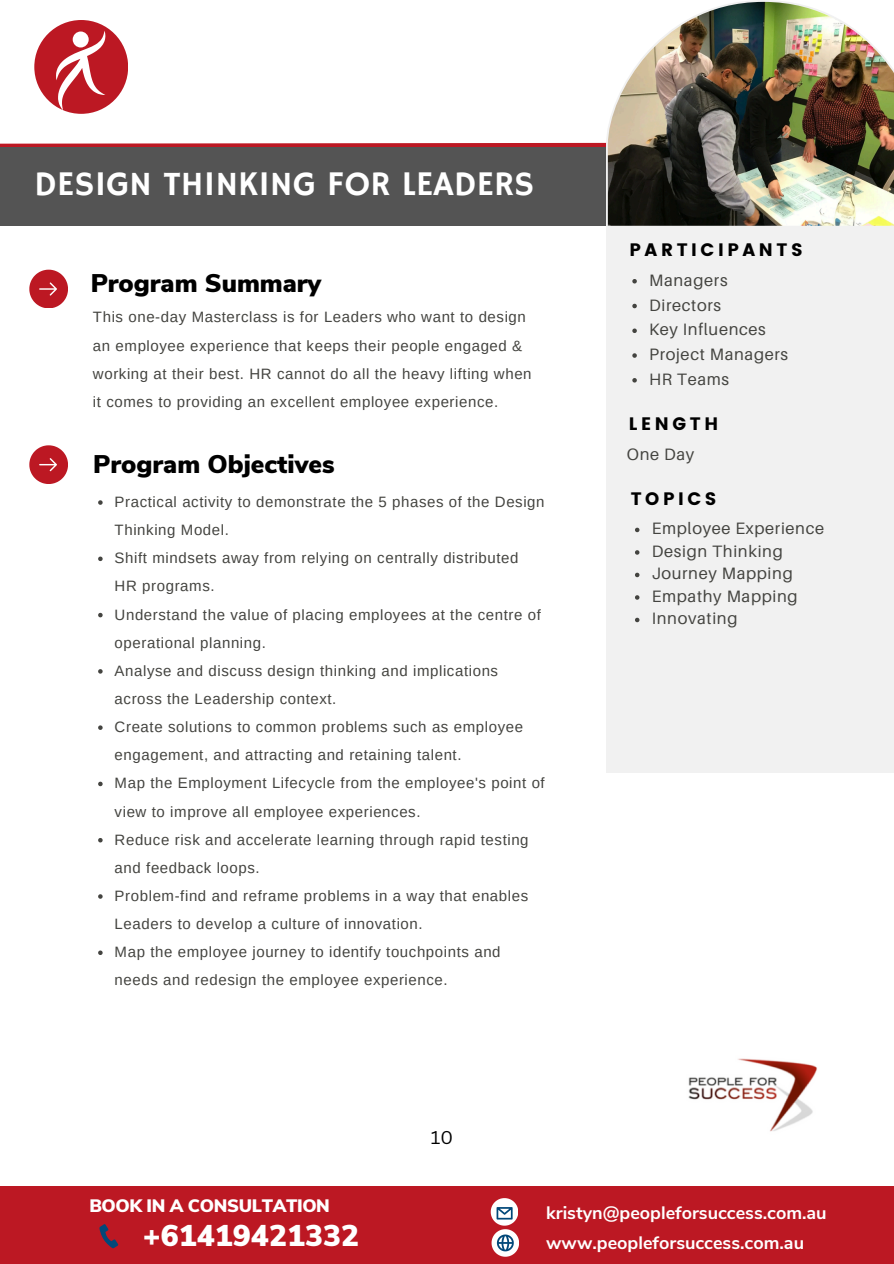
<style>
.page{position:relative;width:894px;height:1264px;background:#fff}
.page>*{position:absolute;margin:0;border:0;box-sizing:border-box;transform-origin:0 0}
.t1{font:34.5px "Hammersmith One";color:#fff}
.t2{font:900 30px "Nunito Sans";color:#fff}
.t3{font:900 25.5px "Nunito Sans";color:#000}
.t4{font:700 18px "Nunito Sans";color:#fff}
.t5{font:18px "Poppins";letter-spacing:.2em;color:#000}
.t6{font:900 18px "Nunito Sans";letter-spacing:-.02em;color:#fff}
.t7{font:18px "Canva Sans";color:#000}
.t8{font:16.5px "Aileron";letter-spacing:.04em;color:#444440}
.t9{font:15px/28.2px "Arimo";letter-spacing:.04em;color:#444440}
</style>
<div class="page">
<svg style="left:29px;top:445px;width:39px;height:38px"></svg>
<div style="left:605px;top:228px;width:288px;height:544px;background:#f1f1f1"></div>
<svg style="left:0;top:142px;width:605px;height:5px"></svg>
<div style="left:0;top:147px;width:893px;height:78px;background:#545454"></div>
<img style="left:605px;top:0;width:288px;height:228px">
<svg style="left:29px;top:270px;width:39px;height:38px"></svg>
<svg style="left:632px;top:279px;width:4px;height:4px"></svg>
<svg style="left:632px;top:304px;width:4px;height:4px"></svg>
<svg style="left:632px;top:328px;width:4px;height:5px"></svg>
<svg style="left:632px;top:353px;width:4px;height:5px"></svg>
<svg style="left:632px;top:378px;width:4px;height:4px"></svg>
<svg style="left:635px;top:527px;width:4px;height:5px"></svg>
<svg style="left:635px;top:550px;width:4px;height:4px"></svg>
<svg style="left:635px;top:572px;width:4px;height:5px"></svg>
<svg style="left:635px;top:595px;width:4px;height:4px"></svg>
<svg style="left:635px;top:617px;width:4px;height:5px"></svg>
<svg style="left:98px;top:500px;width:5px;height:5px"></svg>
<svg style="left:98px;top:556px;width:5px;height:5px"></svg>
<svg style="left:98px;top:613px;width:5px;height:4px"></svg>
<svg style="left:98px;top:669px;width:5px;height:4px"></svg>
<svg style="left:98px;top:725px;width:5px;height:5px"></svg>
<svg style="left:98px;top:781px;width:5px;height:5px"></svg>
<svg style="left:98px;top:838px;width:5px;height:4px"></svg>
<svg style="left:98px;top:894px;width:5px;height:4px"></svg>
<svg style="left:98px;top:950px;width:5px;height:5px"></svg>
<img style="left:688px;top:1058px;width:129px;height:74px">
<div style="left:0;top:1186px;width:893px;height:77px;background:#bc1823"></div>
<svg style="left:99px;top:1224px;width:20px;height:24px"></svg>
<svg style="left:490px;top:1198px;width:28px;height:58px"></svg>
<div style="left:34px;top:20px;width:94px;height:94px;background:#bc1823;border-radius:50%"></div>
<svg style="left:56px;top:31px;width:49px;height:79px"></svg>
<p class="t1" style="left:34px;top:164px;width:501px">DESIGN THINKING FOR LEADERS</p>
<p class="t3" style="left:91px;top:267px;width:232px">Program Summary</p>
<p class="t9" style="left:93px;top:303px;width:440px">This one-day Masterclass is for Leaders who want to design an employee experience that keeps their people engaged &amp; working at their best. HR cannot do all the heavy lifting when it comes to providing an excellent employee experience.</p>
<p class="t5" style="left:629px;top:239px;width:175px">PARTICIPANTS</p>
<h3 class="t8" style="left:649px;top:270px;width:80px">Managers</h3>
<p class="t8" style="left:649px;top:294px;width:73px">Directors</p>
<p class="t8" style="left:649px;top:319px;width:118px">Key Influences</p>
<h3 class="t8" style="left:649px;top:344px;width:140px">Project Managers</h3>
<p class="t8" style="left:649px;top:369px;width:81px">HR Teams</p>
<p class="t5" style="left:628px;top:413px;width:91px">LENGTH</p>
<h1 class="t3" style="left:93px;top:447px;width:243px">Program Objectives</h1>
<p class="t8" style="left:626px;top:444px;width:69px">One Day</p>
<p class="t9" style="left:115px;top:488px;width:431px">Practical activity to demonstrate the 5 phases of the Design</p>
<h4 class="t5" style="left:630px;top:488px;width:87px">TOPICS</h4>
<p class="t9" style="left:115px;top:516px;width:116px">Thinking Model.</p>
<p class="t9" style="left:115px;top:544px;width:405px">Shift mindsets away from relying on centrally distributed<br>HR programs.</p>
<p class="t9" style="left:115px;top:600px;width:427px">Understand the value of placing employees at the centre of operational planning.</p>
<p class="t9" style="left:115px;top:656px;width:385px">Analyse and discuss design thinking and implications across the Leadership context.</p>
<p class="t9" style="left:115px;top:713px;width:410px">Create solutions to common problems such as employee engagement, and attracting and retaining talent.</p>
<h4 class="t9" style="left:115px;top:769px;width:431px">Map the Employment Lifecycle from the employee's point of view to improve all employee experiences.</h4>
<p class="t9" style="left:115px;top:825px;width:415px">Reduce risk and accelerate learning through rapid testing and feedback loops.</p>
<h4 class="t9" style="left:115px;top:881px;width:415px">Problem-find and reframe problems in a way that enables<br>Leaders to develop a culture of innovation.</h4>
<p class="t9" style="left:115px;top:938px;width:387px">Map the employee journey to identify touchpoints and needs and redesign the employee experience.</p>
<p class="t8" style="left:651px;top:518px;width:174px">Employee Experience</p>
<p class="t8" style="left:651px;top:541px;width:132px">Design Thinking</p>
<p class="t8" style="left:651px;top:563px;width:142px">Journey Mapping</p>
<p class="t8" style="left:651px;top:586px;width:147px">Empathy Mapping</p>
<p class="t8" style="left:651px;top:608px;width:87px">Innovating</p>
<p class="t6" style="left:89px;top:1194px;width:242px">BOOK IN A CONSULTATION</p>
<p class="t2" style="left:143px;top:1215px;width:217px">+61419421332</p>
<h4 class="t7" style="left:430px;top:1124px;width:24px">10</h4>
<p class="t4" style="left:546px;top:1200px;width:282px">kristyn@peopleforsuccess.com.au</p>
<p class="t4" style="left:546px;top:1230px;width:259px">www.peopleforsuccess.com.au</p>
</div>
